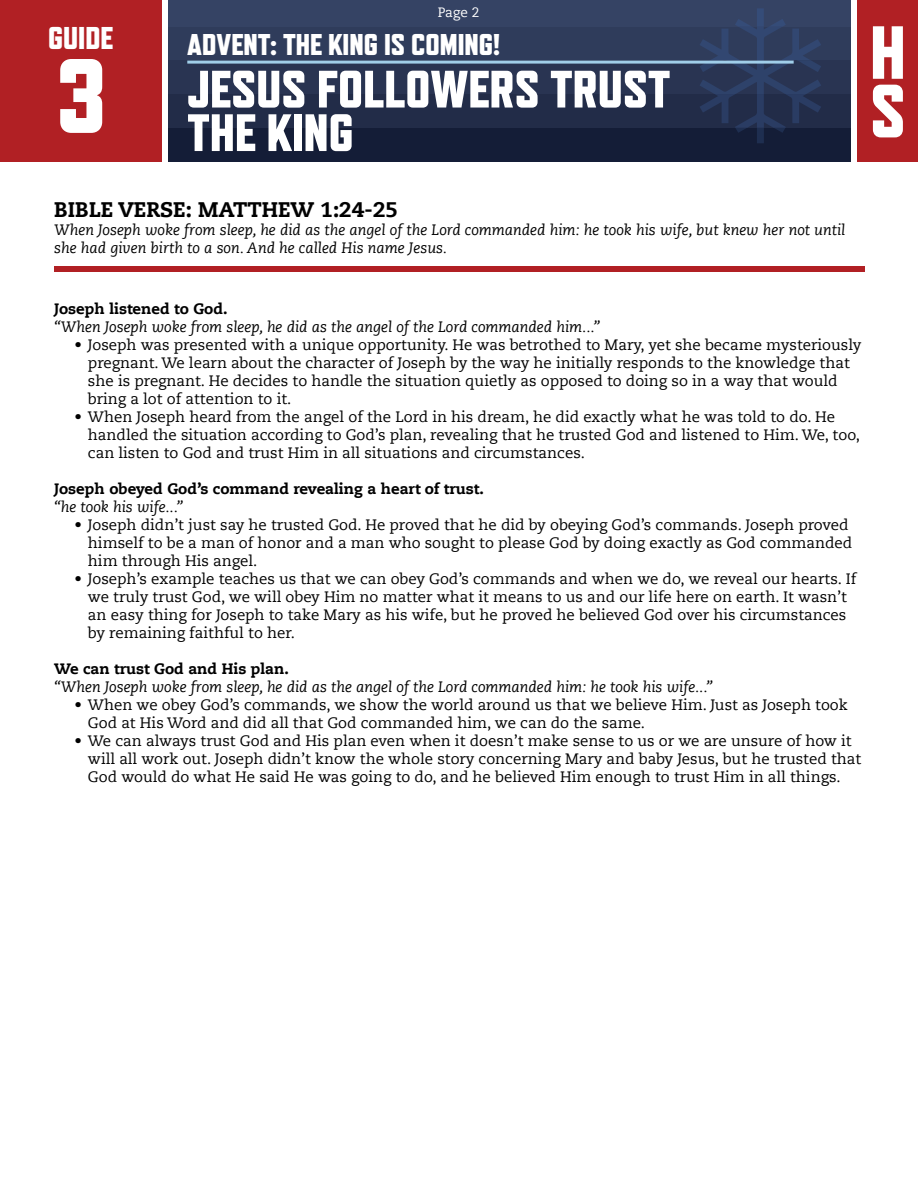
<style>
.page{position:relative;width:918px;height:1188px;background:#fff}
.page>*{position:absolute;margin:0;border:0;box-sizing:border-box;transform-origin:0 0}
.t1{font:800 105px "Refrigerator Deluxe";color:#fff}
.t2{font:800 75px/58.5px "Refrigerator Deluxe";color:#fff}
.t3{font:800 52.5px/43.5px "Refrigerator Deluxe";color:#fff}
.t4{font:800 31.5px "Refrigerator Deluxe";color:#fff}
.t5{font:800 30px "Refrigerator Deluxe";color:#fff}
.t6{font:800 21px "Caecilia LT Std";color:#000}
.t7{font:15px/18px "Caecilia LT Std";color:#000}
.t8{font:italic 15px/18px "Caecilia LT Std";color:#000}
.t9{font:800 15px "Caecilia LT Std";color:#000}
.t10{font:13.5px "Caecilia LT Std";color:#fff}
</style>
<div class="page">
<div style="left:168px;top:0;width:682px;height:162px;background:#141d37"></div>
<div style="left:168px;top:94px;width:682px;height:34px;background:#222c48"></div>
<div style="left:168px;top:60px;width:682px;height:34px;background:#293452"></div>
<div style="left:168px;top:27px;width:682px;height:33px;background:#2f3c5b"></div>
<div style="left:168px;top:0;width:682px;height:27px;background:#354364"></div>
<svg style="left:700px;top:8px;width:121px;height:135px"></svg>
<hr style="left:187px;top:61px;width:607px;height:3px;background:#a0cee9">
<div style="left:0;top:0;width:162px;height:162px;background:#b12024"></div>
<div style="left:857px;top:0;width:61px;height:162px;background:#b12024"></div>
<div style="left:54px;top:266px;width:810px;height:6px;background:#b12024"></div>
<p class="t10" style="left:438px;top:4px;width:43px">Page 2</p>
<h3 class="t4" style="left:48px;top:20px;width:67px">GUIDE</h3>
<h2 class="t2" style="left:870px;top:22px;width:37px">H<br>S</h2>
<h3 class="t5" style="left:187px;top:27px;width:314px">ADVENT: THE KING IS COMING!</h3>
<h3 class="t3" style="left:187px;top:67px;width:485px">JESUS FOLLOWERS TRUST<br>THE KING</h3>
<h1 class="t1" style="left:56px;top:34px;width:52px">3</h1>
<h3 class="t6" style="left:54px;top:197px;width:345px">BIBLE VERSE: MATTHEW 1:24-25</h3>
<p class="t8" style="left:54px;top:221px;width:793px">When Joseph woke from sleep, he did as the angel of the Lord commanded him: he took his wife, but knew her not until she had given birth to a son. And he called His name Jesus.</p>
<p class="t9" style="left:54px;top:300px;width:175px">Joseph listened to God.</p>
<p class="t8" style="left:54px;top:319px;width:547px">“When Joseph woke from sleep, he did as the angel of the Lord commanded him...”</p>
<p class="t7" style="left:88px;top:336px;width:775px;text-indent:-14px">• Joseph was presented with a unique opportunity. He was betrothed to Mary, yet she became mysteriously pregnant. We learn about the character of Joseph by the way he initially responds to the knowledge that she is pregnant. He decides to handle the situation quietly as opposed to doing so in a way that would bring a lot of attention to it.</p>
<p class="t7" style="left:88px;top:408px;width:774px;text-indent:-14px">• When Joseph heard from the angel of the Lord in his dream, he did exactly what he was told to do. He handled the situation according to God’s plan, revealing that he trusted God and listened to Him. We, too, can listen to God and trust Him in all situations and circumstances.</p>
<p class="t9" style="left:54px;top:480px;width:431px">Joseph obeyed God’s command revealing a heart of trust.</p>
<p class="t8" style="left:54px;top:499px;width:130px">“he took his wife...”</p>
<p class="t7" style="left:88px;top:516px;width:766px;text-indent:-14px">• Joseph didn’t just say he trusted God. He proved that he did by obeying God’s commands. Joseph proved himself to be a man of honor and a man who sought to please God by doing exactly as God commanded him through His angel.</p>
<p class="t7" style="left:88px;top:570px;width:770px;text-indent:-14px">• Joseph’s example teaches us that we can obey God’s commands and when we do, we reveal our hearts. If we truly trust God, we will obey Him no matter what it means to us and our life here on earth. It wasn’t an easy thing for Joseph to take Mary as his wife, but he proved he believed God over his circumstances by remaining faithful to her.</p>
<p class="t9" style="left:54px;top:660px;width:236px">We can trust God and His plan.</p>
<p class="t8" style="left:54px;top:679px;width:660px">“When Joseph woke from sleep, he did as the angel of the Lord commanded him: he took his wife...”</p>
<p class="t7" style="left:88px;top:696px;width:761px;text-indent:-14px">• When we obey God’s commands, we show the world around us that we believe Him. Just as Joseph took<br>God at His Word and did all that God commanded him, we can do the same.</p>
<p class="t7" style="left:88px;top:732px;width:775px;text-indent:-14px">• We can always trust God and His plan even when it doesn’t make sense to us or we are unsure of how it will all work out. Joseph didn’t know the whole story concerning Mary and baby Jesus, but he trusted that<br>God would do what He said He was going to do, and he believed Him enough to trust Him in all things.</p>
</div>
